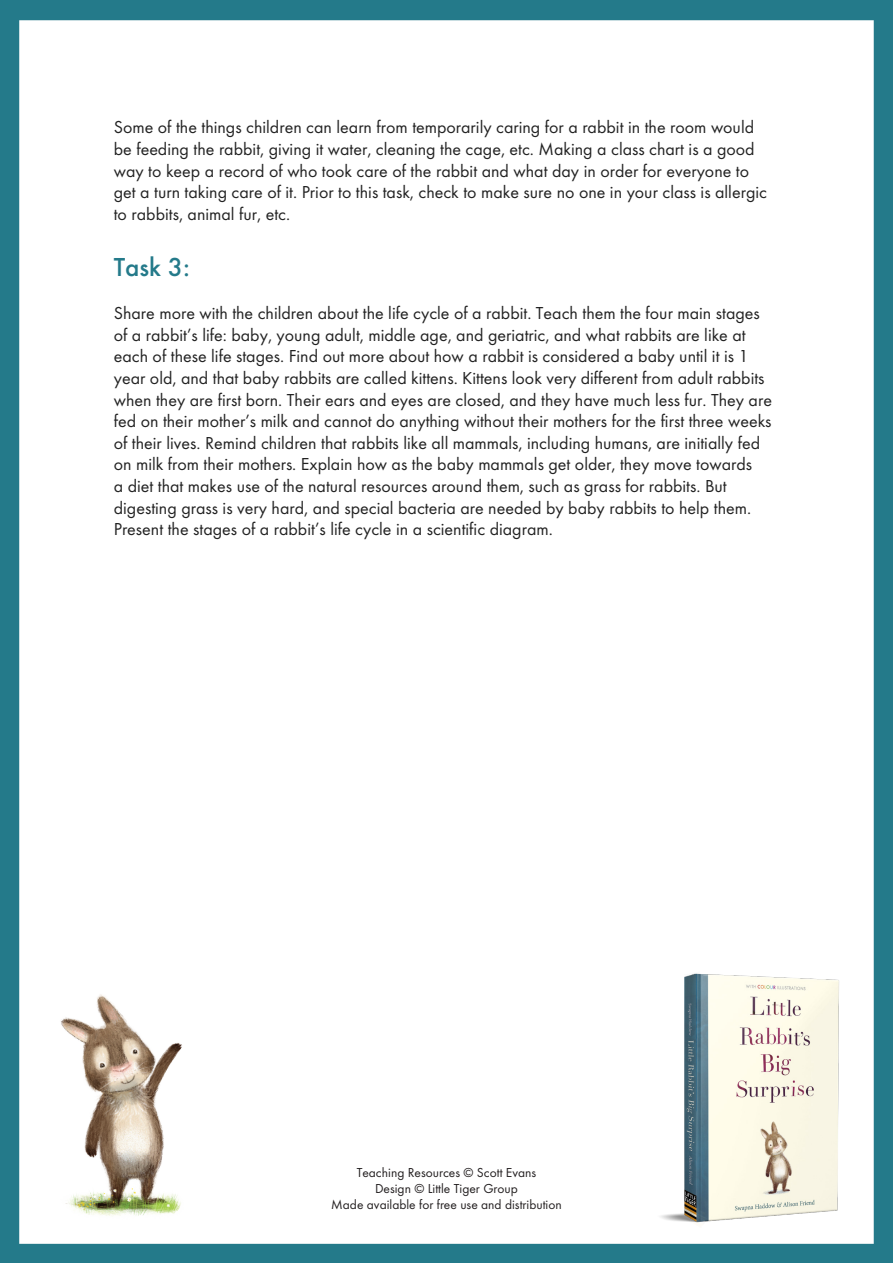
<style>
.page{position:relative;width:893px;height:1263px;background:#fff}
.page>*{position:absolute;margin:0;border:0;box-sizing:border-box;transform-origin:0 0}
.smaller_bold_heading{font:500 27px "LTK Futura UK";color:#247a8a}
.Main_text{font:18px/21.6px "LTK Futura UK";color:#222}
.t1{font:13.5px/16.2px "LTK Futura UK";color:#231f20;text-align:center}
</style>
<div class="page">
<img style="left:660px;top:954px;width:214px;height:285px">
<div style="left:0;top:0;width:893px;height:20px;background:#247a8a"></div>
<div style="left:0;top:1244px;width:893px;height:19px;background:#247a8a"></div>
<div style="left:0;top:0;width:19px;height:1263px;background:#247a8a"></div>
<div style="left:874px;top:0;width:19px;height:1263px;background:#247a8a"></div>
<img style="left:54px;top:994px;width:149px;height:250px">
<p class="Main_text" style="left:114px;top:117px;width:655px">Some of the things children can learn from temporarily caring for a rabbit in the room would be feeding the rabbit, giving it water, cleaning the cage, etc. Making a class chart is a good way to keep a record of who took care of the rabbit and what day in order for everyone to get a turn taking care of it. Prior to this task, check to make sure no one in your class is allergic to rabbits, animal fur, etc.</p>
<p class="smaller_bold_heading" style="left:114px;top:250px;width:78px">Task 3:</p>
<p class="Main_text" style="left:114px;top:302px;width:660px">Share more with the children about the life cycle of a rabbit. Teach them the four main stages of a rabbit’s life: baby, young adult, middle age, and geriatric, and what rabbits are like at each of these life stages. Find out more about how a rabbit is considered a baby until it is 1 year old, and that baby rabbits are called kittens. Kittens look very different from adult rabbits when they are first born. Their ears and eyes are closed, and they have much less fur. They are fed on their mother’s milk and cannot do anything without their mothers for the first three weeks of their lives. Remind children that rabbits like all mammals, including humans, are initially fed on milk from their mothers. Explain how as the baby mammals get older, they move towards<br>a diet that makes use of the natural resources around them, such as grass for rabbits. But digesting grass is very hard, and special bacteria are needed by baby rabbits to help them.<br>Present the stages of a rabbit’s life cycle in a scientific diagram.</p>
<p class="t1" style="left:331px;top:1164px;width:232px">Teaching Resources © Scott Evans<br>Design © Little Tiger Group<br>Made available for free use and distribution</p>
</div>
